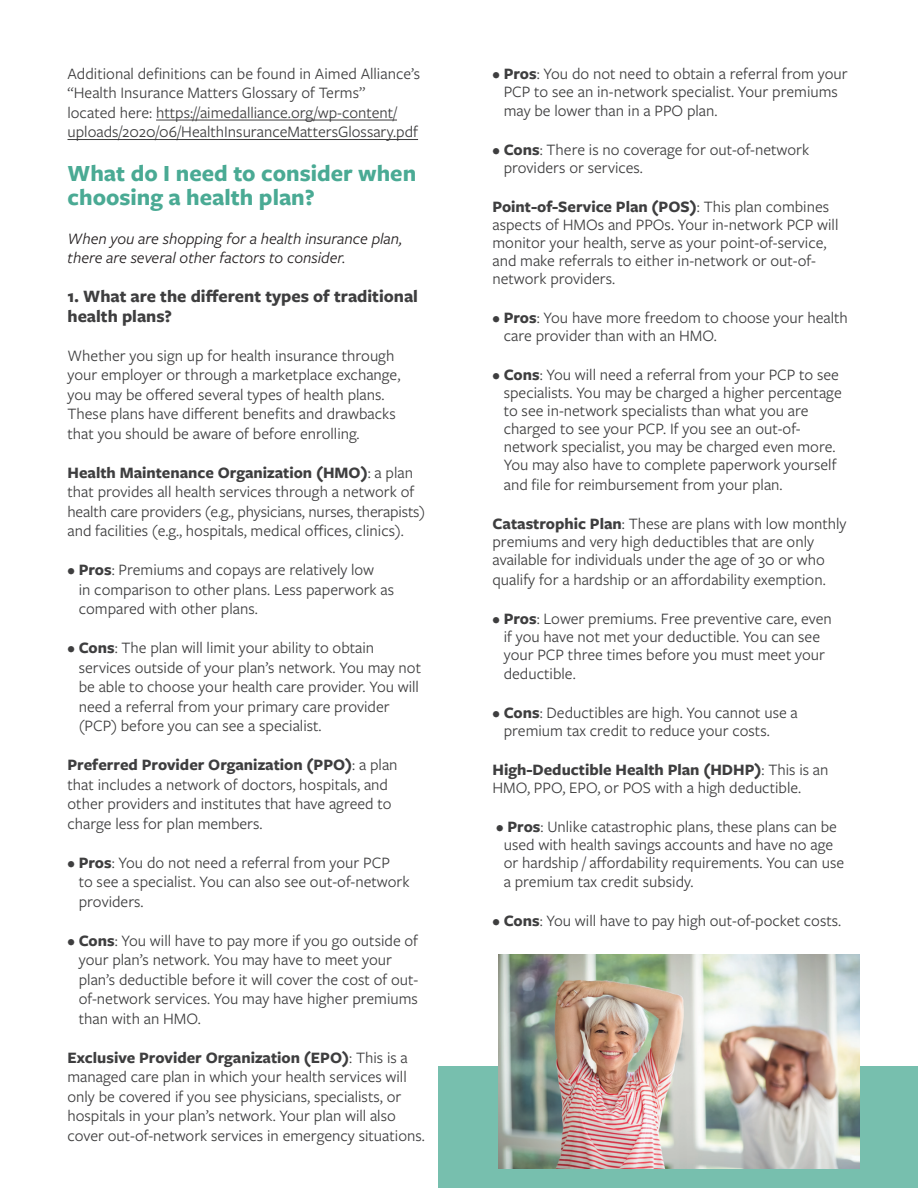
<style>
.page{position:relative;width:918px;height:1188px;background:#fff}
.page>*{position:absolute;margin:0;border:0;box-sizing:border-box;transform-origin:0 0}
.t1{font:700 24px/24px "Freight Sans Pro";color:#4aaa94}
.t2{font:700 18px/19.5px "Freight Sans Pro";color:#3e3e3f}
.t3{font:16.5px/19.5px "Freight Sans Pro";color:#3e3e3f}
.t4{font:italic 16.5px/19.5px "Freight Sans Pro";color:#231f20}
.s1{font-weight:700}
</style>
<div class="page">
<hr style="left:156px;top:120px;width:241px;height:1px;background:#3e3e3f">
<hr style="left:68px;top:139px;width:350px;height:1px;background:#3e3e3f">
<div style="left:438px;top:1066px;width:480px;height:122px;background:#77bfae"></div>
<img style="left:498px;top:955px;width:362px;height:213px">
<p class="t3" style="left:68px;top:63px;width:354px">Additional definitions can be found in Aimed Alliance’s “Health Insurance Matters Glossary of Terms”<br>located here: https://aimedalliance.org/wp-content/ uploads/2020/06/HealthInsuranceMattersGlossary.pdf</p>
<h1 class="t1" style="left:68px;top:160px;width:350px">What do I need to consider when choosing a health plan?</h1>
<p class="t4" style="left:68px;top:228px;width:336px">When you are shopping for a health insurance plan, there are several other factors to consider.</p>
<p class="t2" style="left:68px;top:286px;width:352px">1. What are the different types of traditional health plans?</p>
<p class="t3" style="left:68px;top:345px;width:334px">Whether you sign up for health insurance through your employer or through a marketplace exchange, you may be offered several types of health plans.<br>These plans have different benefits and drawbacks that you should be aware of before enrolling.</p>
<p class="t3" style="left:68px;top:462px;width:359px"><span class="s1">Health Maintenance Organization (HMO)</span>: a plan that provides all health services through a network of health care providers (e.g., physicians, nurses, therapists) and facilities (e.g., hospitals, medical offices, clinics).</p>
<p class="t3" style="left:79px;top:560px;width:317px;text-indent:-11px">• <span class="s1">Pros</span>: Premiums and copays are relatively low<br>in comparison to other plans. Less paperwork as compared with other plans.</p>
<p class="t3" style="left:79px;top:638px;width:344px;text-indent:-11px">• <span class="s1">Cons</span>: The plan will limit your ability to obtain services outside of your plan’s network. You may not be able to choose your health care provider. You will need a referral from your primary care provider (PCP) before you can see a specialist.</p>
<p class="t3" style="left:68px;top:755px;width:332px"><span class="s1">Preferred Provider Organization (PPO)</span>: a plan that includes a network of doctors, hospitals, and other providers and institutes that have agreed to charge less for plan members.</p>
<p class="t3" style="left:79px;top:852px;width:332px;text-indent:-11px">• <span class="s1">Pros</span>: You do not need a referral from your PCP<br>to see a specialist. You can also see out-of-network providers.</p>
<p class="t3" style="left:79px;top:930px;width:341px;text-indent:-11px">• <span class="s1">Cons</span>: You will have to pay more if you go outside of your plan’s network. You may have to meet your plan’s deductible before it will cover the cost of out&shy;of-network services. You may have higher premiums than with an HMO.</p>
<p class="t3" style="left:68px;top:1047px;width:359px"><span class="s1">Exclusive Provider Organization (EPO)</span>: This is a managed care plan in which your health services will only be covered if you see physicians, specialists, or hospitals in your plan’s network. Your plan will also cover out-of-network services in emergency situations.</p>
<p class="t3" style="left:492px;top:64px;width:357px;line-height:18px;text-align:center">• <span class="s1">Pros</span>: You do not need to obtain a referral from your<br>PCP to see an in-network specialist. Your premiums</p>
<p class="t3" style="left:504px;top:101px;width:215px">may be lower than in a PPO plan.</p>
<p class="t3" style="left:504px;top:140px;width:307px;line-height:18px;text-indent:-11px">• <span class="s1">Cons</span>: There is no coverage for out-of-network providers or services.</p>
<p class="t3" style="left:492px;top:197px;width:347px;line-height:18px"><span class="s1">Point-of-Service Plan (POS)</span>: This plan combines aspects of HMOs and PPOs. Your in-network PCP will monitor your health, serve as your point-of-service, and make referrals to either in-network or out-of&shy;network providers.</p>
<p class="t3" style="left:504px;top:308px;width:346px;line-height:18px;text-indent:-11px">• <span class="s1">Pros</span>: You have more freedom to choose your health care provider than with an HMO.</p>
<p class="t3" style="left:504px;top:365px;width:340px;line-height:18px;text-indent:-11px">• <span class="s1">Cons</span>: You will need a referral from your PCP to see specialists. You may be charged a higher percentage to see in-network specialists than what you are charged to see your PCP. If you see an out-of&shy;network specialist, you may be charged even more.<br>You may also have to complete paperwork yourself</p>
<p class="t3" style="left:504px;top:474px;width:280px">and file for reimbursement from your plan.</p>
<p class="t3" style="left:492px;top:514px;width:356px;line-height:18px"><span class="s1">Catastrophic Plan</span>: These are plans with low monthly premiums and very high deductibles that are only available for individuals under the age of 30 or who</p>
<p class="t3" style="left:492px;top:569px;width:335px">qualify for a hardship or an affordability exemption.</p>
<p class="t3" style="left:492px;top:608px;width:341px;line-height:18px;text-align:center">• <span class="s1">Pros</span>: Lower premiums. Free preventive care, even if you have not met your deductible. You can see your PCP three times before you must meet your</p>
<p class="t3" style="left:504px;top:663px;width:74px">deductible.</p>
<p class="t3" style="left:504px;top:703px;width:296px;line-height:18px;text-indent:-11px">• <span class="s1">Cons</span>: Deductibles are high. You cannot use a premium tax credit to reduce your costs.</p>
<p class="t3" style="left:492px;top:760px;width:338px;line-height:18px"><span class="s1">High-Deductible Health Plan (HDHP)</span>: This is an<br>HMO, PPO, EPO, or POS with a high deductible.</p>
<p class="t3" style="left:496px;top:817px;width:349px;line-height:18px;text-align:center">• <span class="s1">Pros</span>: Unlike catastrophic plans, these plans can be used with health savings accounts and have no age or hardship / affordability requirements. You can use</p>
<p class="t3" style="left:504px;top:872px;width:191px">a premium tax credit subsidy.</p>
<p class="t3" style="left:492px;top:911px;width:350px">• <span class="s1">Cons</span>: You will have to pay high out-of-pocket costs.</p>
</div>
